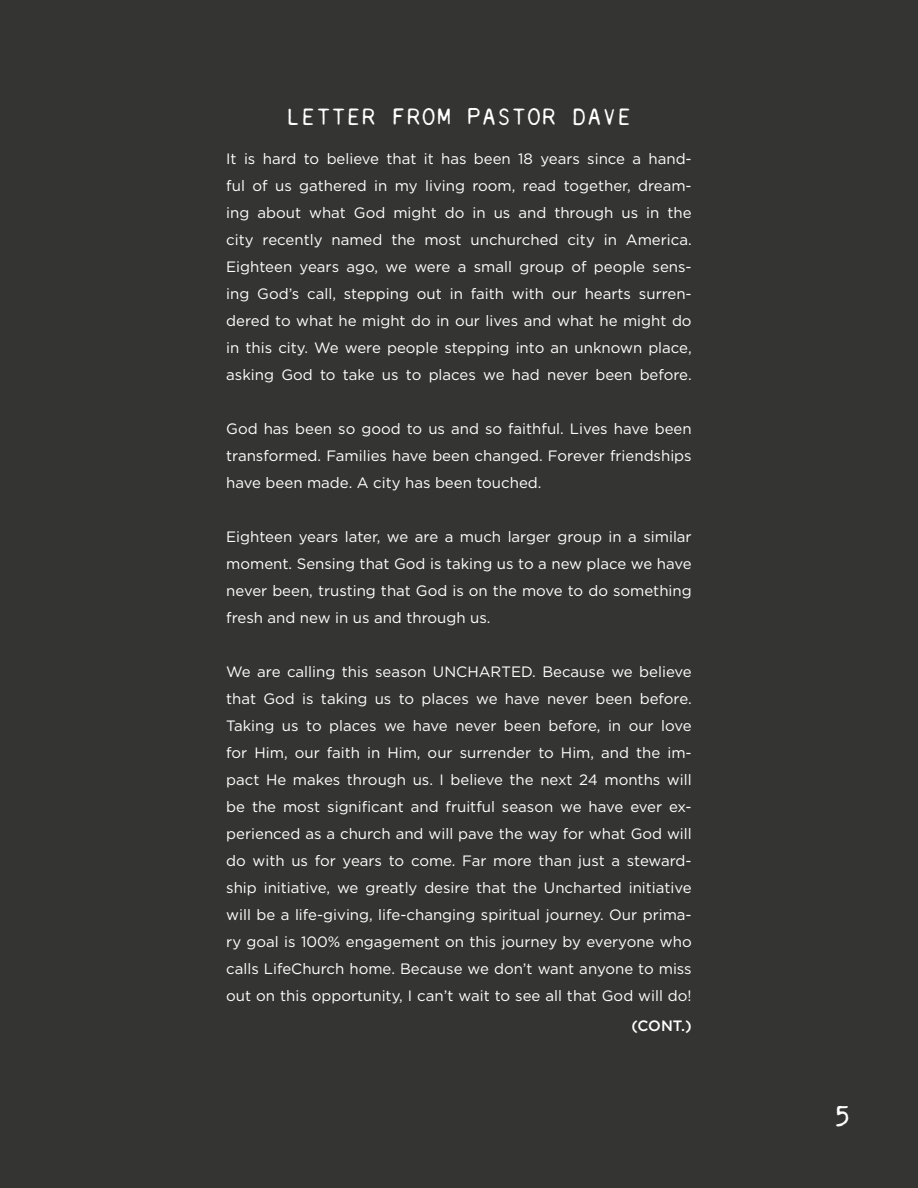
<style>
.page{position:relative;width:918px;height:1188px;background:#343433}
.page>*{position:absolute;margin:0;border:0;box-sizing:border-box;transform-origin:0 0}
.t1{font:33px "Daisy Wheel";color:#fff}
.t2{font:27px "Daisy Wheel";letter-spacing:.02em;color:#fff}
.t3{font:15px/27px "Gotham";color:#fff;text-align:justify}
.t4{font:500 15px "Gotham";color:#fff}
</style>
<div class="page">
<h2 class="t2" style="left:286px;top:99px;width:347px">LETTER FROM PASTOR DAVE</h2>
<p class="t3" style="left:226px;top:145px;width:467px">It is hard to believe that it has been 18 years since a hand&shy;ful of us gathered in my living room, read together, dream&shy;ing about what God might do in us and through us in the city recently named the most unchurched city in America.<br>Eighteen years ago, we were a small group of people sens&shy;ing God’s call, stepping out in faith with our hearts surren&shy;dered to what he might do in our lives and what he might do in this city. We were people stepping into an unknown place, asking God to take us to places we had never been before.</p>
<p class="t3" style="left:226px;top:415px;width:467px">God has been so good to us and so faithful. Lives have been transformed. Families have been changed. Forever friendships have been made. A city has been touched.</p>
<p class="t3" style="left:226px;top:523px;width:467px">Eighteen years later, we are a much larger group in a similar moment. Sensing that God is taking us to a new place we have never been, trusting that God is on the move to do something fresh and new in us and through us.</p>
<p class="t3" style="left:226px;top:658px;width:467px">We are calling this season UNCHARTED. Because we believe that God is taking us to places we have never been before.<br>Taking us to places we have never been before, in our love for Him, our faith in Him, our surrender to Him, and the im&shy;pact He makes through us. I believe the next 24 months will be the most significant and fruitful season we have ever ex&shy;perienced as a church and will pave the way for what God will do with us for years to come. Far more than just a steward&shy;ship initiative, we greatly desire that the Uncharted initiative will be a life-giving, life-changing spiritual journey. Our prima&shy;ry goal is 100% engagement on this journey by everyone who calls LifeChurch home. Because we don’t want anyone to miss out on this opportunity, I can’t wait to see all that God will do!</p>
<p class="t4" style="left:631px;top:1016px;width:62px">(CONT.)</p>
<h1 class="t1" style="left:833px;top:1096px;width:19px">5</h1>
</div>
